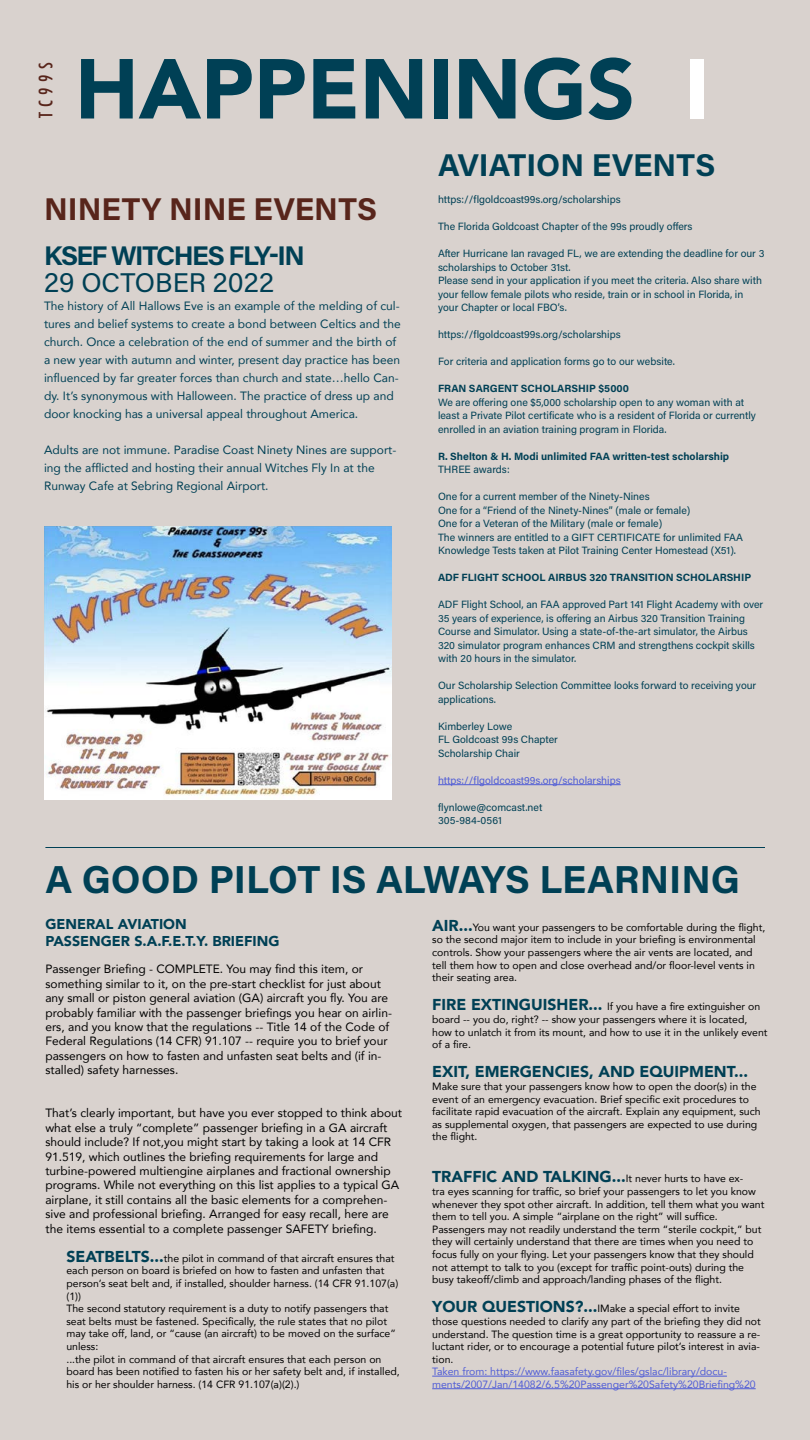
<style>
.page{position:relative;width:810px;height:1440px;background:#d9d2ce}
.page>*{position:absolute;margin:0;border:0;box-sizing:border-box;transform-origin:0 0}
.Intestazione_-_Allin{font:900 84px "Avenir";color:#004055}
.t1{font:700 39px "Acumin Pro";letter-spacing:-.005em;color:#004055}
.t2{font:700 31.5px "Acumin Pro";color:#58251b}
.t3{font:700 31.5px "Acumin Pro";color:#004055}
.Intestazione{font:27px/27px "Acumin Variable Concept";letter-spacing:-.045em;color:#004055}
.Sottotitolo{font:500 condensed 18px "Futura";letter-spacing:.29em;color:#58251b}
.t4{font:900 15.75px "Avenir";color:#004055}
.t5{font:900 14.25px/17.1px "Avenir";color:#004055}
.t6{font:12px/14.4px "Avenir";color:#000}
.t7{font:12px/18px "Avenir";color:#004055}
.t8{font:10.5px/12.6px "Avenir";color:#000}
.t9{font:10.5px/13.5px "Acumin Pro";color:#004055}
.t10{font:700 10.5px "Acumin Pro";color:#004055}
.t11{font:10.5px "Acumin Pro";color:#4f5cd6}
.s1{color:#fff}
.s2{font-weight:900;font-size:15.75px;color:#004055}
.s3{color:#4f5cd6}
</style>
<div class="page">
<hr style="left:45px;top:847px;width:720px;height:1px;background:#004055">
<hr style="left:432px;top:1376px;width:295px;height:1px;background:#4f5cd6">
<hr style="left:432px;top:1388px;width:324px;height:1px;background:#4f5cd6">
<hr style="left:438px;top:784px;width:183px;height:1px;background:#4f5cd6">
<img style="left:44px;top:526px;width:347px;height:274px">
<p class="Sottotitolo" style="left:34px;top:118px;width:57px;rotate:-90deg">TC99S</p>
<p class="Intestazione_-_Allin" style="left:75px;top:17px;width:636px">HAPPENINGS <span class="s1">I</span></p>
<p class="t3" style="left:438px;top:143px;width:279px">AVIATION EVENTS</p>
<p class="t9" style="left:438px;top:192px;width:184px">https://flgoldcoast99s.org/scholarships</p>
<p class="t9" style="left:438px;top:219px;width:256px">The Florida Goldcoast Chapter of the 99s proudly offers</p>
<p class="t9" style="left:438px;top:246px;width:328px">After Hurricane Ian ravaged FL, we are extending the deadline for our 3 scholarships to October 31st.</p>
<p class="t9" style="left:438px;top:273px;width:325px">Please send in your application if you meet the criteria. Also share with your fellow female pilots who reside, train or in school in Florida, in your Chapter or local FBO’s.</p>
<p class="t9" style="left:438px;top:327px;width:184px">https://flgoldcoast99s.org/scholarships</p>
<p class="t9" style="left:438px;top:354px;width:238px">For criteria and application forms go to our website.</p>
<p class="t10" style="left:438px;top:381px;width:193px">FRAN SARGENT SCHOLARSHIP $5000</p>
<p class="t9" style="left:438px;top:395px;width:319px">We are offering one $5,000 scholarship open to any woman with at least a Private Pilot certificate who is a resident of Florida or currently enrolled in an aviation training program in Florida.</p>
<p class="t10" style="left:438px;top:449px;width:293px">R. Shelton &amp; H. Modi unlimited FAA written-test scholarship</p>
<p class="t9" style="left:438px;top:462px;width:73px">THREE awards:</p>
<p class="t9" style="left:438px;top:489px;width:213px">One for a current member of the Ninety-Nines</p>
<p class="t9" style="left:438px;top:503px;width:254px">One for a “Friend of the Ninety-Nines” (male or female)</p>
<p class="t9" style="left:438px;top:516px;width:226px">One for a Veteran of the Military (male or female)</p>
<p class="t9" style="left:438px;top:530px;width:307px">The winners are entitled to a GIFT CERTIFICATE for unlimited FAA<br>Knowledge Tests taken at Pilot Training Center Homestead (X51).</p>
<p class="t10" style="left:438px;top:570px;width:315px">ADF FLIGHT SCHOOL AIRBUS 320 TRANSITION SCHOLARSHIP</p>
<p class="t9" style="left:438px;top:597px;width:327px">ADF Flight School, an FAA approved Part 141 Flight Academy with over 35 years of experience, is offering an Airbus 320 Transition Training Course and Simulator. Using a state-of-the-art simulator, the Airbus 320 simulator program enhances CRM and strengthens cockpit skills with 20 hours in the simulator.</p>
<p class="t9" style="left:438px;top:678px;width:320px">Our Scholarship Selection Committee looks forward to receiving your applications.</p>
<p class="t9" style="left:438px;top:719px;width:76px">Kimberley Lowe</p>
<p class="t9" style="left:438px;top:732px;width:122px">FL Goldcoast 99s Chapter</p>
<p class="t9" style="left:438px;top:746px;width:83px">Scholarship Chair</p>
<p class="t11" style="left:438px;top:773px;width:184px">https://flgoldcoast99s.org/scholarships</p>
<p class="t9" style="left:438px;top:800px;width:106px">flynlowe@comcast.net</p>
<p class="t9" style="left:438px;top:813px;width:66px">305-984-0561</p>
<p class="t2" style="left:44px;top:187px;width:335px">NINETY NINE EVENTS</p>
<p class="Intestazione" style="left:44px;top:241px;width:262px">KSEF WITCHES FLY-IN<br>29 OCTOBER 2022</p>
<p class="t7" style="left:44px;top:297px;width:358px">The history of All Hallows Eve is an example of the melding of cul&shy;tures and belief systems to create a bond between Celtics and the church. Once a celebration of the end of summer and the birth of a new year with autumn and winter, present day practice has been influenced by far greater forces than church and state…hello Can&shy;dy. It’s synonymous with Halloween. The practice of dress up and door knocking has a universal appeal throughout America.</p>
<p class="t7" style="left:44px;top:441px;width:354px">Adults are not immune. Paradise Coast Ninety Nines are support&shy;ing the afflicted and hosting their annual Witches Fly In at the<br>Runway Cafe at Sebring Regional Airport.</p>
<p class="t1" style="left:45px;top:852px;width:696px">A GOOD PILOT IS ALWAYS LEARNING</p>
<p class="t5" style="left:45px;top:915px;width:236px">GENERAL AVIATION<br>PASSENGER S.A.F.E.T.Y. BRIEFING</p>
<p class="t6" style="left:45px;top:962px;width:348px">Passenger Briefing - COMPLETE. You may find this item, or something similar to it, on the pre-start checklist for just about any small or piston general aviation (GA) aircraft you fly. You are probably familiar with the passenger briefings you hear on airlin&shy;ers, and you know that the regulations -- Title 14 of the Code of Federal Regulations (14 CFR) 91.107 -- require you to brief your passengers on how to fasten and unfasten seat belts and (if in&shy;stalled) safety harnesses.</p>
<p class="t6" style="left:45px;top:1106px;width:358px">That’s clearly important, but have you ever stopped to think about what else a truly “complete” passenger briefing in a GA aircraft should include? If not,you might start by taking a look at 14 CFR 91.519, which outlines the briefing requirements for large and turbine-powered multiengine airplanes and fractional ownership programs. While not everything on this list applies to a typical GA airplane, it still contains all the basic elements for a comprehen&shy;sive and professional briefing. Arranged for easy recall, here are the items essential to a complete passenger SAFETY briefing.</p>
<p class="t8" style="left:66px;top:1252px;width:333px"><span class="s2">SEATBELTS...</span>the pilot in command of that aircraft ensures that each person on board is briefed on how to fasten and unfasten that person’s seat belt and, if installed, shoulder harness. (14 CFR 91.107(a) (1))<br>The second statutory requirement is a duty to notify passengers that seat belts must be fastened. Specifically, the rule states that no pilot may take off, land, or “cause (an aircraft) to be moved on the surface” unless:</p>
<p class="t8" style="left:66px;top:1352px;width:335px">...the pilot in command of that aircraft ensures that each person on board has been notified to fasten his or her safety belt and, if installed, his or her shoulder harness. (14 CFR 91.107(a)(2).)</p>
<p class="t8" style="left:432px;top:921px;width:335px"><span class="s2">AIR...</span>You want your passengers to be comfortable during the flight, so the second major item to include in your briefing is environmental controls. Show your passengers where the air vents are located, and tell them how to open and close overhead and/or floor-level vents in their seating area.</p>
<p class="t8" style="left:432px;top:1000px;width:337px"><span class="s2">FIRE EXTINGUISHER...</span> If you have a fire extinguisher on board -- you do, right? -- show your passengers where it is located, how to unlatch it from its mount, and how to use it in the unlikely event of a fire.</p>
<p class="t4" style="left:432px;top:1058px;width:317px">EXIT, EMERGENCIES, AND EQUIPMENT...</p>
<p class="t8" style="left:432px;top:1080px;width:330px">Make sure that your passengers know how to open the door(s) in the event of an emergency evacuation. Brief specific exit procedures to facilitate rapid evacuation of the aircraft. Explain any equipment, such as supplemental oxygen, that passengers are expected to use during the flight.</p>
<p class="t8" style="left:432px;top:1172px;width:334px"><span class="s2">TRAFFIC AND TALKING...</span>It never hurts to have ex-<br>tra eyes scanning for traffic, so brief your passengers to let you know whenever they spot other aircraft. In addition, tell them what you want them to tell you. A simple “airplane on the right” will suffice.<br>Passengers may not readily understand the term “sterile cockpit,” but they will certainly understand that there are times when you need to focus fully on your flying. Let your passengers know that they should not attempt to talk to you (except for traffic point-outs) during the busy takeoff/climb and approach/landing phases of the flight.</p>
<p class="t8" style="left:432px;top:1302px;width:330px"><span class="s2">YOUR QUESTIONS?...</span>IMake a special effort to invite those questions needed to clarify any part of the briefing they did not understand. The question time is a great opportunity to reassure a re&shy;luctant rider, or to encourage a potential future pilot’s interest in avia&shy;tion.<br><span class="s3">Taken from: https://www.faasafety.gov/files/gslac/library/docu&shy;ments/2007/Jan/14082/6.5%20Passenger%20Safety%20Briefing%20</span></p>
</div>
